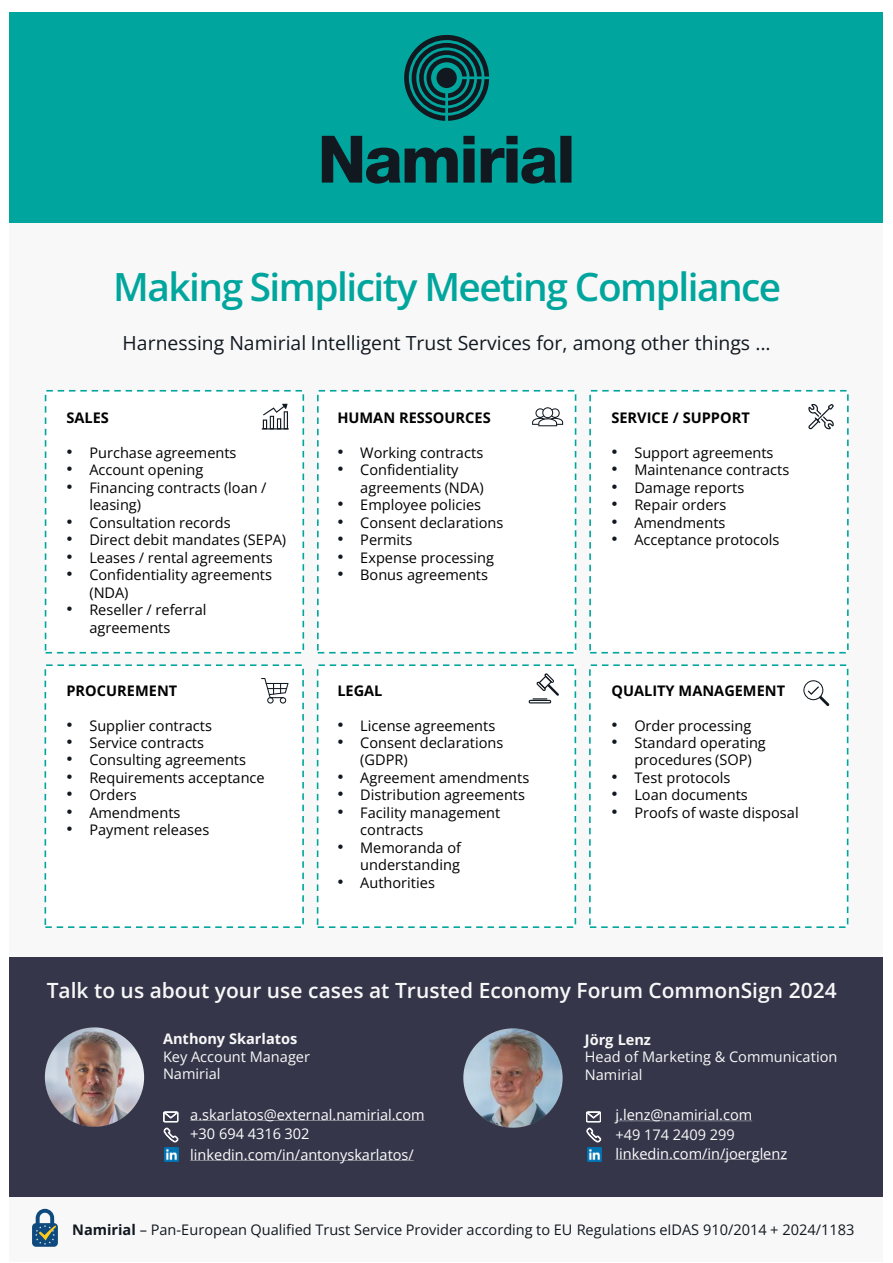
<style>
.page{position:relative;width:893px;height:1263px;background:#fff}
.page>*{position:absolute;margin:0;border:0;box-sizing:border-box;transform-origin:0 0}
.t1{font:600 38.85px "Open Sans";letter-spacing:-.04em;color:#00a69d}
.t2{font:600 21px "Open Sans";color:#f8f8f8}
.t3{font:19.35px "Open Sans";color:#111820}
.t4{font:14.55px/17.4px "Open Sans";color:#000}
.t5{font:14.55px/19.2px "Open Sans";color:#fff}
.t6{font:14.55px "Open Sans";color:#111820}
.t7{font:14.55px/17.4px "Open Sans";color:#f8f8f8}
.t8{font:700 14.55px "Open Sans";color:#000}
.t9{font:700 14.55px "Open Sans";color:#f8f8f8}
.s1{font-family:"Arial";font-size:17.4px;color:#111820}
.s2{font-weight:700}
</style>
<div class="page">
<div style="left:10px;top:12px;width:873px;height:1249px;background:#f8f8f8"></div>
<div style="left:10px;top:12px;width:873px;height:211px;background:#00a69d"></div>
<svg style="left:404px;top:35px;width:85px;height:86px"></svg>
<svg style="left:322px;top:136px;width:153px;height:48px"></svg>
<svg style="left:481px;top:136px;width:75px;height:48px"></svg>
<div style="left:560px;top:136px;width:11px;height:47px;background:#111820"></div>
<div style="left:590px;top:665px;width:258px;height:262px;background:#fff"></div>
<div style="left:589px;top:664px;width:259px;height:264px;border:2px dashed #00a69d"></div>
<div style="left:318px;top:665px;width:257px;height:262px;background:#fff"></div>
<div style="left:317px;top:664px;width:259px;height:264px;border:2px dashed #00a69d"></div>
<div style="left:45px;top:665px;width:258px;height:262px;background:#fff"></div>
<div style="left:45px;top:664px;width:259px;height:264px;border:2px dashed #00a69d"></div>
<div style="left:590px;top:391px;width:258px;height:262px;background:#fff"></div>
<div style="left:589px;top:390px;width:260px;height:263px;border:2px dashed #00a69d"></div>
<div style="left:318px;top:391px;width:258px;height:262px;background:#fff"></div>
<div style="left:317px;top:390px;width:259px;height:263px;border:2px dashed #00a69d"></div>
<div style="left:46px;top:391px;width:257px;height:262px;background:#fff"></div>
<div style="left:45px;top:390px;width:259px;height:263px;border:2px dashed #00a69d"></div>
<svg style="left:262px;top:404px;width:27px;height:25px"></svg>
<svg style="left:529px;top:673px;width:30px;height:30px"></svg>
<svg style="left:261px;top:678px;width:27px;height:25px"></svg>
<svg style="left:532px;top:407px;width:31px;height:19px"></svg>
<svg style="left:803px;top:680px;width:26px;height:26px"></svg>
<svg style="left:808px;top:404px;width:26px;height:25px"></svg>
<svg style="left:32px;top:1209px;width:26px;height:38px"></svg>
<div style="left:10px;top:957px;width:873px;height:239px;background:#35364a"></div>
<img style="left:45px;top:1027px;width:99px;height:100px;border-radius:49px">
<svg style="left:190px;top:1120px;width:235px;height:1px"></svg>
<svg style="left:190px;top:1160px;width:224px;height:1px"></svg>
<svg style="left:615px;top:1121px;width:137px;height:1px"></svg>
<svg style="left:615px;top:1159px;width:172px;height:1px"></svg>
<img style="left:165px;top:1147px;width:14px;height:14px">
<svg style="left:164px;top:1111px;width:14px;height:31px"></svg>
<img style="left:587px;top:1147px;width:14px;height:14px">
<svg style="left:586px;top:1111px;width:15px;height:31px"></svg>
<img style="left:463px;top:1028px;width:100px;height:100px;border-radius:50px">
<h1 class="t1" style="left:113px;top:260px;width:669px">Making Simplicity Meeting Compliance</h1>
<h3 class="t3" style="left:123px;top:330px;width:649px">Harnessing Namirial Intelligent Trust Services for, among other things …</h3>
<p class="t8" style="left:66px;top:407px;width:44px">SALES</p>
<p class="t4" style="left:66px;top:444px;width:172px"><span class="s1">•</span> Purchase agreements</p>
<p class="t4" style="left:66px;top:461px;width:138px"><span class="s1">•</span> Account opening</p>
<p class="t4" style="left:89px;top:478px;width:179px;text-indent:-23px"><span class="s1">•</span> Financing contracts (loan / leasing)</p>
<p class="t4" style="left:66px;top:513px;width:166px"><span class="s1">•</span> Consultation records</p>
<p class="t4" style="left:66px;top:531px;width:221px"><span class="s1">•</span> Direct debit mandates (SEPA)</p>
<p class="t4" style="left:66px;top:548px;width:208px"><span class="s1">•</span> Leases / rental agreements</p>
<p class="t4" style="left:89px;top:566px;width:184px;text-indent:-23px"><span class="s1">•</span> Confidentiality agreements (NDA)</p>
<p class="t4" style="left:89px;top:601px;width:118px;text-indent:-23px"><span class="s1">•</span> Reseller / referral agreements</p>
<p class="t8" style="left:66px;top:680px;width:112px">PROCUREMENT</p>
<p class="t4" style="left:66px;top:716px;width:147px"><span class="s1">•</span> Supplier contracts</p>
<p class="t4" style="left:66px;top:734px;width:139px"><span class="s1">•</span> Service contracts</p>
<p class="t4" style="left:66px;top:751px;width:181px"><span class="s1">•</span> Consulting agreements</p>
<p class="t4" style="left:66px;top:768px;width:200px"><span class="s1">•</span> Requirements acceptance</p>
<p class="t4" style="left:66px;top:786px;width:72px"><span class="s1">•</span> Orders</p>
<p class="t4" style="left:66px;top:803px;width:116px"><span class="s1">•</span> Amendments</p>
<p class="t4" style="left:66px;top:821px;width:144px"><span class="s1">•</span> Payment releases</p>
<p class="t8" style="left:337px;top:407px;width:155px">HUMAN RESSOURCES</p>
<p class="t4" style="left:337px;top:444px;width:147px"><span class="s1">•</span> Working contracts</p>
<p class="t4" style="left:360px;top:461px;width:125px;text-indent:-23px"><span class="s1">•</span> Confidentiality agreements (NDA)</p>
<p class="t4" style="left:337px;top:496px;width:145px"><span class="s1">•</span> Employee policies</p>
<p class="t4" style="left:337px;top:513px;width:168px"><span class="s1">•</span> Consent declarations</p>
<p class="t4" style="left:337px;top:531px;width:77px"><span class="s1">•</span> Permits</p>
<p class="t4" style="left:337px;top:548px;width:158px"><span class="s1">•</span> Expense processing</p>
<p class="t4" style="left:337px;top:566px;width:152px"><span class="s1">•</span> Bonus agreements</p>
<p class="t8" style="left:337px;top:680px;width:47px">LEGAL</p>
<p class="t4" style="left:337px;top:716px;width:159px"><span class="s1">•</span> License agreements</p>
<p class="t4" style="left:360px;top:734px;width:145px;text-indent:-23px"><span class="s1">•</span> Consent declarations (GDPR)</p>
<p class="t4" style="left:337px;top:768px;width:193px"><span class="s1">•</span> Agreement amendments</p>
<p class="t4" style="left:337px;top:786px;width:189px"><span class="s1">•</span> Distribution agreements</p>
<p class="t4" style="left:360px;top:803px;width:142px;text-indent:-23px"><span class="s1">•</span> Facility management contracts</p>
<p class="t4" style="left:337px;top:838px;width:125px;text-align:right"><span class="s1">•</span> Memoranda of understanding</p>
<p class="t4" style="left:337px;top:873px;width:99px"><span class="s1">•</span> Authorities</p>
<p class="t8" style="left:611px;top:407px;width:140px">SERVICE / SUPPORT</p>
<p class="t4" style="left:611px;top:444px;width:164px"><span class="s1">•</span> Support agreements</p>
<p class="t4" style="left:611px;top:461px;width:179px"><span class="s1">•</span> Maintenance contracts</p>
<p class="t4" style="left:611px;top:478px;width:134px"><span class="s1">•</span> Damage reports</p>
<p class="t4" style="left:611px;top:496px;width:117px"><span class="s1">•</span> Repair orders</p>
<p class="t4" style="left:611px;top:513px;width:116px"><span class="s1">•</span> Amendments</p>
<p class="t4" style="left:611px;top:531px;width:170px"><span class="s1">•</span> Acceptance protocols</p>
<p class="t8" style="left:611px;top:680px;width:175px">QUALITY MANAGEMENT</p>
<p class="t4" style="left:611px;top:716px;width:141px"><span class="s1">•</span> Order processing</p>
<p class="t4" style="left:634px;top:734px;width:133px;text-indent:-23px"><span class="s1">•</span> Standard operating procedures (SOP)</p>
<p class="t4" style="left:611px;top:768px;width:121px"><span class="s1">•</span> Test protocols</p>
<p class="t4" style="left:611px;top:786px;width:138px"><span class="s1">•</span> Loan documents</p>
<p class="t4" style="left:611px;top:803px;width:189px"><span class="s1">•</span> Proofs of waste disposal</p>
<h2 class="t2" style="left:47px;top:976px;width:792px">Talk to us about your use cases at Trusted Economy Forum CommonSign 2024</h2>
<p class="t9" style="left:163px;top:1029px;width:136px">Anthony Skarlatos</p>
<p class="t7" style="left:163px;top:1047px;width:149px">Key Account Manager<br>Namirial</p>
<p class="t5" style="left:190px;top:1105px;width:236px">a.skarlatos@external.namirial.com +30 694 4316 302</p>
<p class="t5" style="left:190px;top:1144px;width:225px">linkedin.com/in/antonyskarlatos/</p>
<p class="t9" style="left:585px;top:1029px;width:68px">Jörg Lenz</p>
<p class="t7" style="left:585px;top:1048px;width:254px">Head of Marketing &amp; Communication<br>Namirial</p>
<p class="t5" style="left:615px;top:1105px;width:138px">j.lenz@namirial.com</p>
<p class="t7" style="left:615px;top:1125px;width:121px">+49 174 2409 299</p>
<p class="t5" style="left:615px;top:1144px;width:173px">linkedin.com/in/joerglenz</p>
<h3 class="t3" style="left:847px;top:1217px;width:13px">1</h3>
<p class="t6" style="left:72px;top:1220px;width:784px"><span class="s2">Namirial</span> – Pan-European Qualified Trust Service Provider according to EU Regulations eIDAS 910/2014 + 2024/1183</p>
</div>
